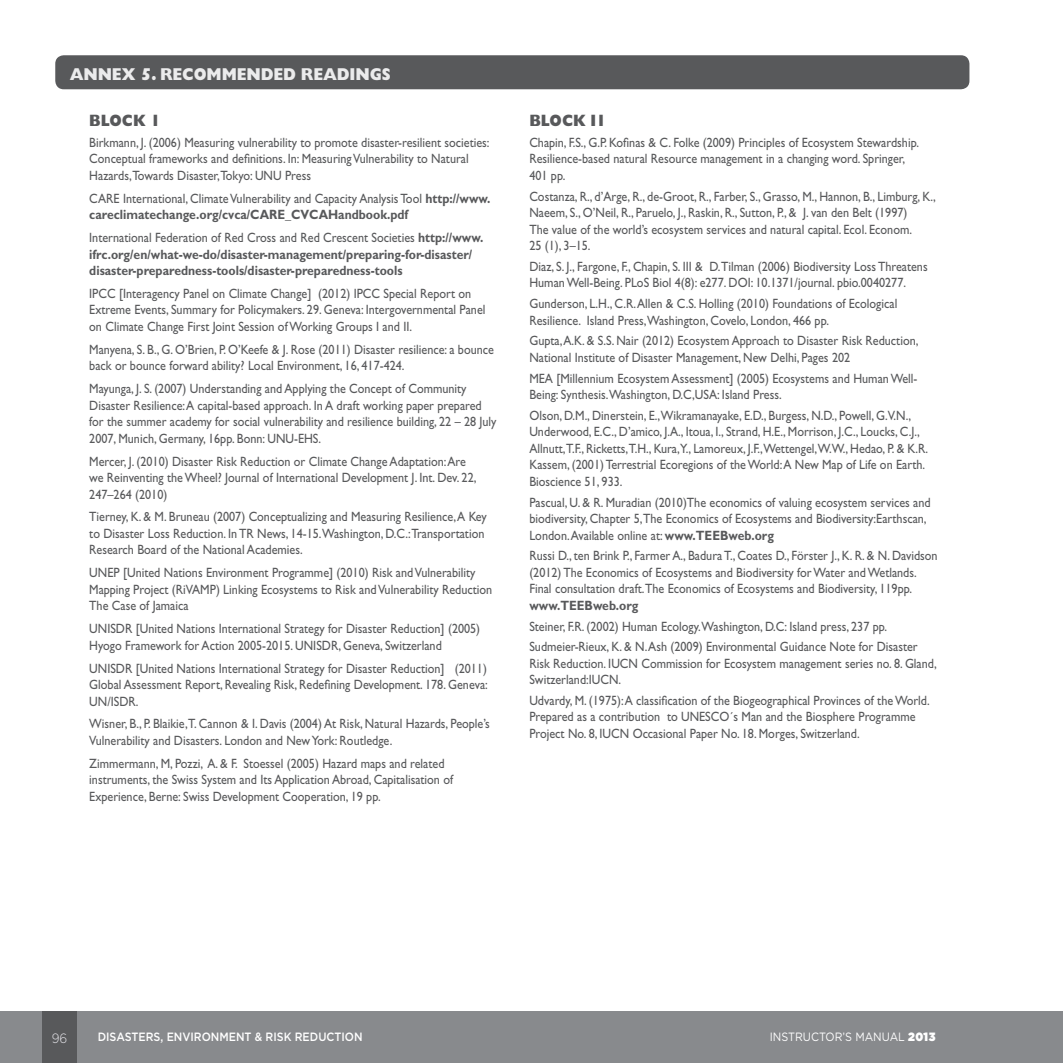
<style>
.page{position:relative;width:1063px;height:1063px;background:#fff}
.page>*{position:absolute;margin:0;border:0;box-sizing:border-box;transform-origin:0 0}
.t1{font:800 17.25px "Gill Sans Std";letter-spacing:-.01em;color:#ebebec;scale:.9 1}
.t2{font:800 16.5px "Gill Sans Std";color:#58595b;scale:.9 1}
.t3{font:13.5px/16.5px "Gill Sans Std";color:#58595b;scale:.9 1}
.t4{font:700 13.5px/16.5px "Gill Sans Std";color:#58595b;scale:.9 1}
.t5{font:300 13.5px "Gotham";color:#e7e6eb;scale:.9 1}
.t6{font:500 12px "Gotham";color:#fff;scale:.9 1}
.t7{font:12px "Gotham";color:#fff;scale:.9 1}
.s1{font-weight:700}
.s2{font-weight:400}
.s3{font-weight:900}
</style>
<div class="page">
<div style="left:55px;top:55px;width:914px;height:34px;background:#58595b;border-radius:9px"></div>
<div style="left:0;top:1012px;width:1063px;height:51px;background:#888a8d"></div>
<div style="left:43px;top:1012px;width:34px;height:51px;background:#58595b"></div>
<p class="t1" style="left:70px;top:64px;width:226px">ANNEX 5. RECOMMENDED</p>
<p class="t1" style="left:301px;top:64px;width:89px">READINGS</p>
<p class="t2" style="left:89px;top:111px;width:81px">BLOCK 1</p>
<p class="t3" style="left:89px;top:134px;width:446px">Birkmann, J. (2006) Measuring vulnerability to promote disaster-resilient societies:<br>Conceptual frameworks and definitions. In: Measuring Vulnerability to Natural<br>Hazards,Towards Disaster,Tokyo: UNU Press</p>
<p class="t3" style="left:89px;top:190px;width:447px">CARE International, Climate Vulnerability and Capacity Analysis Tool <span class="s1">http://www. careclimatechange.org/cvca/CARE_CVCAHandbook.pdf</span></p>
<p class="t4" style="left:89px;top:229px;width:439px"><span class="s2">International Federation of Red Cross and Red Crescent Societies</span> http://www. ifrc.org/en/what-we-do/disaster-management/preparing-for-disaster/ disaster-preparedness-tools/disaster-preparedness-tools</p>
<p class="t3" style="left:89px;top:285px;width:442px">IPCC [Interagency Panel on Climate Change] (2012) IPCC Special Report on<br>Extreme Events, Summary for Policymakers. 29. Geneva: Intergovernmental Panel on Climate Change First Joint Session of Working Groups I and II.</p>
<p class="t3" style="left:89px;top:341px;width:451px">Manyena, S. B., G. O’Brien, P. O’Keefe &amp; J. Rose (2011) Disaster resilience: a bounce back or bounce forward ability? Local Environment, 16, 417-424.</p>
<p class="t3" style="left:89px;top:380px;width:454px">Mayunga, J. S. (2007) Understanding and Applying the Concept of Community Disaster Resilience: A capital-based approach. In A draft working paper prepared for the summer academy for social vulnerability and resilience building, 22 – 28 July 2007, Munich, Germany, 16pp. Bonn: UNU-EHS.</p>
<p class="t3" style="left:89px;top:453px;width:432px">Mercer, J. (2010) Disaster Risk Reduction or Climate Change Adaptation: Are we Reinventing the Wheel? Journal of International Development J. Int. Dev. 22,<br>247–264 (2010)</p>
<p class="t3" style="left:89px;top:509px;width:443px">Tierney, K. &amp; M. Bruneau (2007) Conceptualizing and Measuring Resilience, A Key to Disaster Loss Reduction. In TR News, 14-15.Washington, D.C.:Transportation<br>Research Board of the National Academies.</p>
<p class="t3" style="left:89px;top:565px;width:449px">UNEP [United Nations Environment Programme] (2010) Risk and Vulnerability<br>Mapping Project (RiVAMP) Linking Ecosystems to Risk and Vulnerability Reduction<br>The Case of Jamaica</p>
<p class="t3" style="left:89px;top:620px;width:436px">UNISDR [United Nations International Strategy for Disaster Reduction] (2005)<br>Hyogo Framework for Action 2005-2015. UNISDR, Geneva, Switzerland</p>
<p class="t3" style="left:89px;top:660px;width:444px;text-align:justify">UNISDR [United Nations International Strategy for Disaster Reduction] (2011)<br>Global Assessment Report, Revealing Risk, Redefining Development. 178. Geneva:<br>UN/ISDR.</p>
<p class="t3" style="left:89px;top:716px;width:446px">Wisner, B., P. Blaikie,T. Cannon &amp; I. Davis (2004) At Risk, Natural Hazards, People’s<br>Vulnerability and Disasters. London and New York: Routledge.</p>
<p class="t3" style="left:89px;top:755px;width:406px">Zimmermann, M, Pozzi, A. &amp; F. Stoessel (2005) Hazard maps and related instruments, the Swiss System and Its Application Abroad, Capitalisation of<br>Experience, Berne: Swiss Development Cooperation, 19 pp.</p>
<p class="t2" style="left:529px;top:111px;width:87px">BLOCK I1</p>
<p class="t3" style="left:529px;top:134px;width:434px">Chapin, F.S., G.P. Kofinas &amp; C. Folke (2009) Principles of Ecosystem Stewardship.<br>Resilience-based natural Resource management in a changing word. Springer,<br>401 pp.</p>
<p class="t3" style="left:529px;top:188px;width:453px">Costanza, R., d’Arge, R., de-Groot, R., Farber, S., Grasso, M., Hannon, B., Limburg, K., Naeem, S., O’Neil, R., Paruelo, J., Raskin, R., Sutton, P., &amp; J. van den Belt (1997)<br>The value of the world’s ecosystem services and natural capital. Ecol. Econom.<br>25 (1), 3–15.</p>
<p class="t3" style="left:529px;top:258px;width:444px">Diaz, S. J., Fargone, F., Chapin, S. III &amp; D.Tilman (2006) Biodiversity Loss Threatens<br>Human Well-Being. PLoS Biol 4(8): e277. DOI: 10.1371/journal. pbio.0040277.</p>
<p class="t3" style="left:529px;top:295px;width:410px">Gunderson, L.H., C.R. Allen &amp; C.S. Holling (2010) Foundations of Ecological<br>Resilience. Island Press,Washington, Covelo, London, 466 pp.</p>
<p class="t3" style="left:529px;top:333px;width:434px">Gupta, A.K. &amp; S.S. Nair (2012) Ecosystem Approach to Disaster Risk Reduction,<br>National Institute of Disaster Management, New Delhi, Pages 202</p>
<p class="t3" style="left:529px;top:370px;width:433px">MEA [Millennium Ecosystem Assessment] (2005) Ecosystems and Human Well-<br>Being: Synthesis.Washington, D.C,USA: Island Press.</p>
<p class="t3" style="left:529px;top:407px;width:445px">Olson, D.M., Dinerstein, E.,Wikramanayake, E.D., Burgess, N.D., Powell, G.V.N., Underwood, E.C., D’amico, J.A., Itoua, I., Strand, H.E., Morrison, J.C., Loucks, C.J., Allnutt,T.F., Ricketts,T.H., Kura,Y., Lamoreux, J.F.,Wettengel,W.W., Hedao, P. &amp; K.R.<br>Kassem, (2001) Terrestrial Ecoregions of the World: A New Map of Life on Earth.<br>Bioscience 51, 933.</p>
<p class="t3" style="left:529px;top:494px;width:447px">Pascual, U. &amp; R. Muradian (2010)The economics of valuing ecosystem services and biodiversity, Chapter 5,The Economics of Ecosystems and Biodiversity:Earthscan,<br>London. Available online at: <span class="s1">www.TEEBweb.org</span></p>
<p class="t3" style="left:529px;top:548px;width:455px">Russi D., ten Brink P., Farmer A., Badura T., Coates D., Förster J., K. R. &amp; N. Davidson (2012) The Economics of Ecosystems and Biodiversity for Water and Wetlands.<br>Final consultation draft.The Economics of Ecosystems and Biodiversity, 119pp.</p>
<p class="t4" style="left:529px;top:597px;width:123px">www.TEEBweb.org</p>
<p class="t3" style="left:529px;top:616px;width:433px;line-height:20.7px">Steiner, F.R. (2002) Human Ecology.Washington, D.C: Island press, 237 pp.<br>Sudmeier-Rieux, K. &amp; N. Ash (2009) Environmental Guidance Note for Disaster</p>
<p class="t3" style="left:529px;top:655px;width:454px">Risk Reduction. IUCN Commission for Ecosystem management series no. 8. Gland,<br>Switzerland:IUCN.</p>
<p class="t3" style="left:529px;top:692px;width:446px">Udvardy, M. (1975): A classification of the Biogeographical Provinces of the World.<br>Prepared as a contribution to UNESCO´s Man and the Biosphere Programme<br>Project No. 8, IUCN Occasional Paper No. 18. Morges, Switzerland.</p>
<p class="t5" style="left:52px;top:1030px;width:19px">96</p>
<p class="t6" style="left:98px;top:1029px;width:296px">DISASTERS, ENVIRONMENT &amp; RISK REDUCTION</p>
<p class="t7" style="left:770px;top:1030px;width:186px">INSTRUCTOR’S MANUAL <span class="s3">2013</span></p>
</div>
